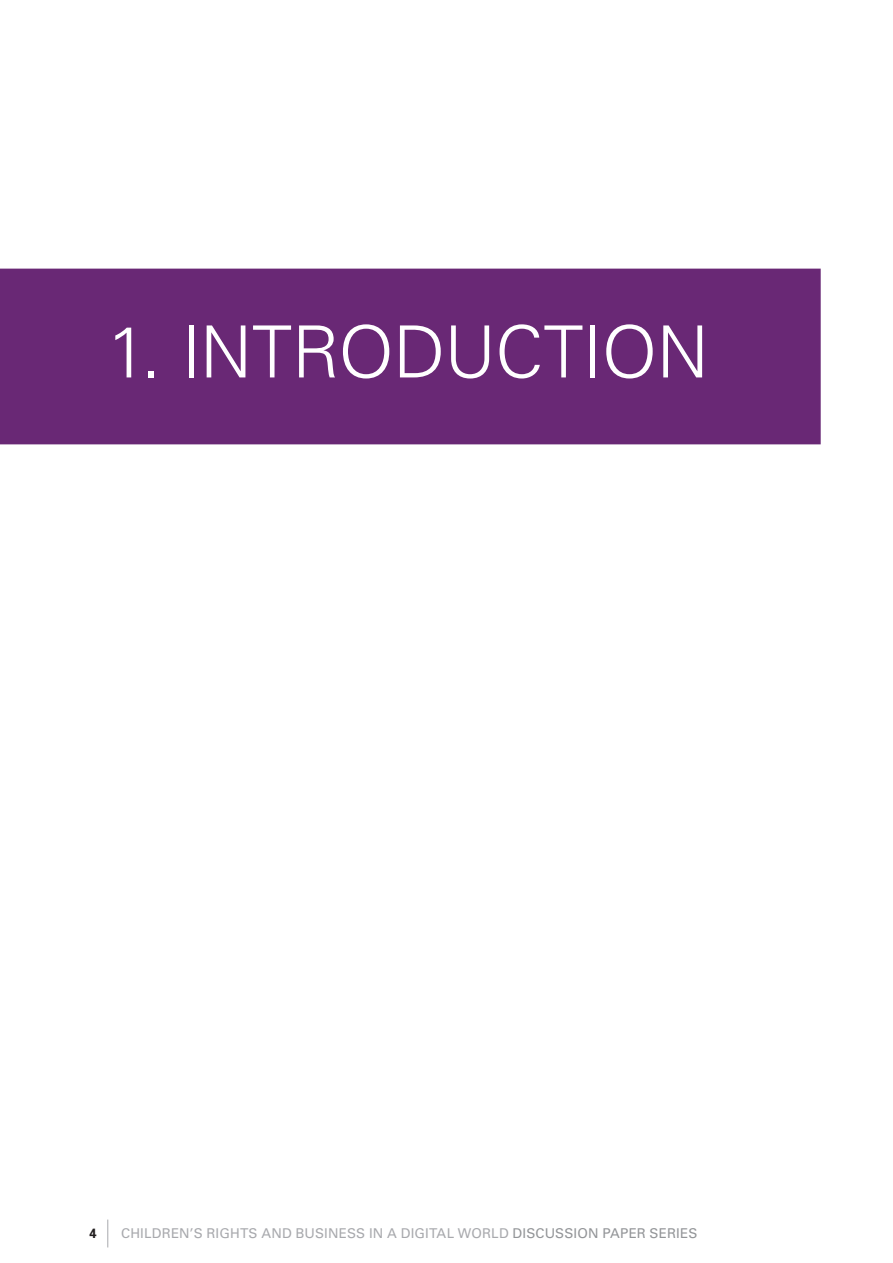
<style>
.page{position:relative;width:893px;height:1263px;background:#fff}
.page>*{position:absolute;margin:0;border:0;box-sizing:border-box;transform-origin:0 0}
.t1{font:300 72px "Univers LT Pro 45";letter-spacing:-.01em;color:#fff}
.t2{font:13.5px "Univers LT Pro 55 Roman";letter-spacing:.01em;color:#a8a9ad}
.t3{font:700 13.5px "Univers";color:#231f20}
.s1{color:#939598}
</style>
<div class="page">
<svg style="left:107px;top:1219px;width:1px;height:28px"></svg>
<div style="left:0;top:269px;width:821px;height:175px;background:#692875"></div>
<h1 class="t1" style="left:107px;top:308px;width:603px">1. INTRODUCTION</h1>
<p class="t3" style="left:89px;top:1224px;width:9px">4</p>
<p class="t2" style="left:121px;top:1225px;width:578px">CHILDREN’S RIGHTS AND BUSINESS IN A DIGITAL WORLD <span class="s1">DISCUSSION PAPER SERIES</span></p>
</div>
